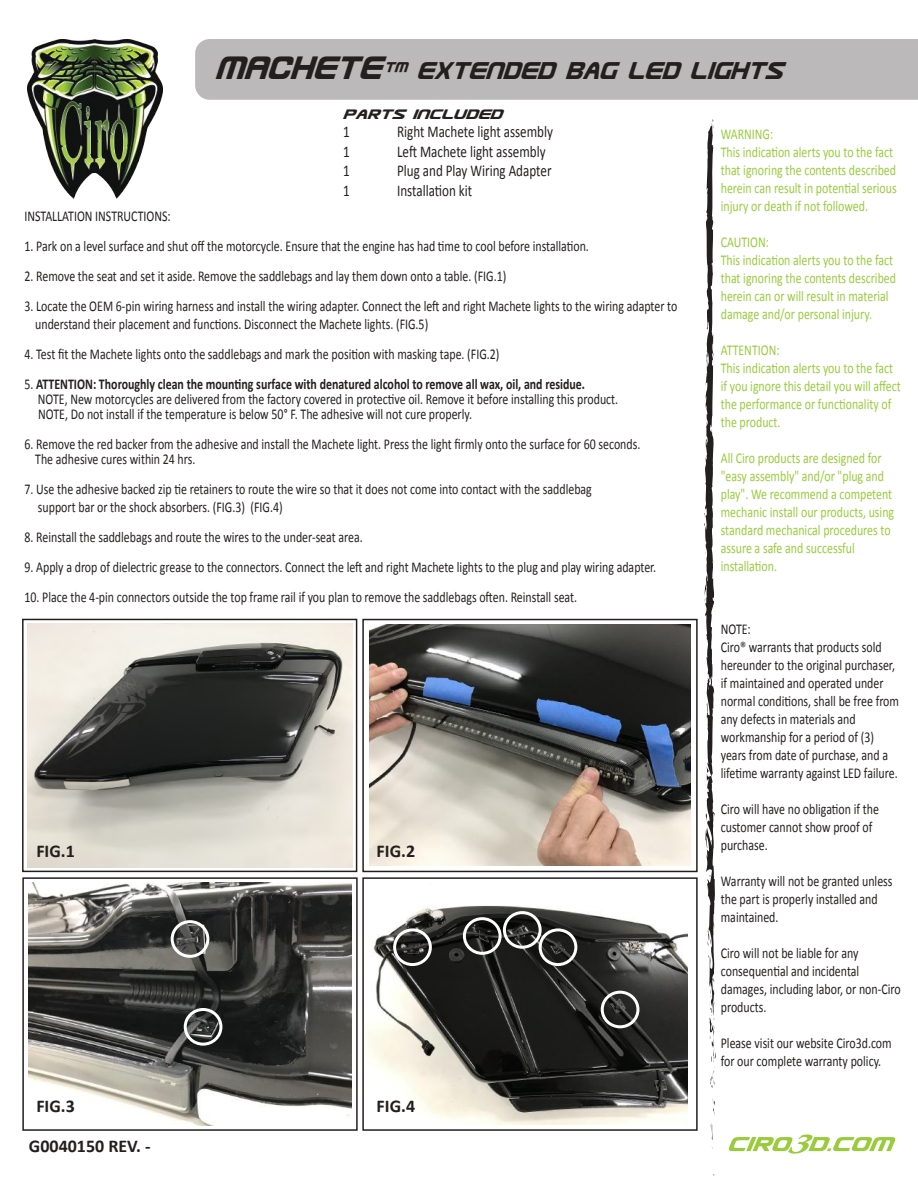
<style>
.page{position:relative;width:918px;height:1188px;background:#fff}
.page>*{position:absolute;margin:0;border:0;box-sizing:border-box;transform-origin:0 0}
.t1{font:italic 29.25px "Usuzi";color:#241f1f;scale:.79 1}
.t2{font:700 18px "Calibri";color:#241f1f}
.t3{font:16.5px "Calibri";color:#241f1f;scale:.79 1}
.t4{font:italic 16.5px "Usuzi";color:#241f1f}
.t5{font:15px/18px "Calibri";color:#241f1f;scale:.79 1}
.t6{font:15px/18px "Calibri";color:#99cb3e;scale:.79 1}
.s1{font-size:39px}
.s2{font-weight:700}
</style>
<div class="page">
<div style="left:195px;top:39px;width:723px;height:61px;background:#bbb9b9"></div>
<img style="left:27px;top:39px;width:135px;height:160px">
<svg style="left:711px;top:1123px;width:2px;height:26px"></svg>
<svg style="left:712px;top:1098px;width:3px;height:17px"></svg>
<svg style="left:704px;top:119px;width:12px;height:969px"></svg>
<svg style="left:729px;top:1134px;width:166px;height:20px"></svg>
<img style="left:27px;top:623px;width:326px;height:245px">
<div style="left:22px;top:619px;width:335px;height:253px;border:2px solid #241f1f"></div>
<img style="left:369px;top:625px;width:322px;height:241px">
<div style="left:362px;top:619px;width:336px;height:253px;border:2px solid #241f1f"></div>
<img style="left:29px;top:883px;width:323px;height:242px">
<div style="left:22px;top:877px;width:336px;height:254px;border:2px solid #241f1f"></div>
<img style="left:366px;top:905px;width:321px;height:219px">
<div style="left:362px;top:877px;width:336px;height:254px;border:2px solid #241f1f"></div>
<div style="left:601px;top:991px;width:38px;height:37px;border:3px solid #fff;border-radius:50%"></div>
<div style="left:539px;top:928px;width:38px;height:38px;border:3px solid #fff;border-radius:50%"></div>
<div style="left:503px;top:911px;width:39px;height:38px;border:3px solid #fff;border-radius:50%"></div>
<div style="left:463px;top:917px;width:39px;height:38px;border:3px solid #fff;border-radius:50%"></div>
<div style="left:393px;top:928px;width:39px;height:38px;border:3px solid #fff;border-radius:50%"></div>
<div style="left:184px;top:1008px;width:38px;height:38px;border:3px solid #fff;border-radius:50%"></div>
<div style="left:171px;top:920px;width:38px;height:38px;border:3px solid #fff;border-radius:50%"></div>
<h1 class="t1" style="left:216px;top:55px;width:719px"><span class="s1">MACHETE</span>™ extended bag led lights</h1>
<p class="t4" style="left:343px;top:105px;width:161px">parts included</p>
<p class="t3" style="left:343px;top:121px;width:10px">1</p>
<p class="t3" style="left:397px;top:121px;width:199px">Right Machete light assembly</p>
<p class="t3" style="left:343px;top:141px;width:10px">1</p>
<p class="t3" style="left:397px;top:141px;width:189px">Left Machete light assembly</p>
<p class="t3" style="left:343px;top:161px;width:10px">1</p>
<p class="t3" style="left:397px;top:161px;width:197px">Plug and Play Wiring Adapter</p>
<p class="t3" style="left:343px;top:180px;width:10px">1</p>
<p class="t3" style="left:397px;top:180px;width:97px">Installation kit</p>
<p class="t5" style="left:25px;top:207px;width:187px">INSTALLATION INSTRUCTIONS:</p>
<p class="t5" style="left:25px;top:237px;width:716px">1. Park on a level surface and shut off the motorcycle. Ensure that the engine has had time to cool before installation.</p>
<p class="t5" style="left:25px;top:267px;width:612px">2. Remove the seat and set it aside. Remove the saddlebags and lay them down onto a table. (FIG.1)</p>
<p class="t5" style="left:35px;top:297px;width:814px;text-indent:-11px">3. Locate the OEM 6-pin wiring harness and install the wiring adapter. Connect the left and right Machete lights to the wiring adapter to understand their placement and functions. Disconnect the Machete lights. (FIG.5)</p>
<p class="t5" style="left:25px;top:345px;width:603px">4. Test fit the Machete lights onto the saddlebags and mark the position with masking tape. (FIG.2)</p>
<p class="t5" style="left:38px;top:376px;width:736px;line-height:15px;text-indent:-13px">5. <span class="s2">ATTENTION: Thoroughly clean the mounting surface with denatured alcohol to remove all wax, oil, and residue.<br></span>NOTE, New motorcycles are delivered from the factory covered in protective oil. Remove it before installing this product.<br>NOTE, Do not install if the temperature is below 50° F. The adhesive will not cure properly.</p>
<p class="t5" style="left:35px;top:436px;width:768px;line-height:15px;text-indent:-11px">6. Remove the red backer from the adhesive and install the Machete light. Press the light firmly onto the surface for 60 seconds.<br>The adhesive cures within 24 hrs.</p>
<p class="t5" style="left:38px;top:480px;width:703px;text-indent:-13px">7. Use the adhesive backed zip tie retainers to route the wire so that it does not come into contact with the saddlebag support bar or the shock absorbers. (FIG.3) (FIG.4)</p>
<p class="t5" style="left:24px;top:528px;width:430px">8. Reinstall the saddlebags and route the wires to the under-seat area.</p>
<p class="t5" style="left:24px;top:558px;width:801px">9. Apply a drop of dielectric grease to the connectors. Connect the left and right Machete lights to the plug and play wiring adapter.</p>
<p class="t5" style="left:24px;top:588px;width:701px">10. Place the 4-pin connectors outside the top frame rail if you plan to remove the saddlebags often. Reinstall seat.</p>
<p class="t2" style="left:36px;top:840px;width:40px">FIG.1</p>
<p class="t2" style="left:377px;top:840px;width:40px">FIG.2</p>
<p class="t2" style="left:36px;top:1094px;width:40px">FIG.3</p>
<p class="t2" style="left:377px;top:1094px;width:40px">FIG.4</p>
<p class="t2" style="left:29px;top:1134px;width:123px">G0040150 REV. -</p>
<p class="t6" style="left:721px;top:125px;width:224px">WARNING:<br>This indication alerts you to the fact that ignoring the contents described herein can result in potential serious injury or death if not followed.</p>
<p class="t6" style="left:721px;top:233px;width:223px">CAUTION:<br>This indication alerts you to the fact that ignoring the contents described herein can or will result in material damage and/or personal injury.</p>
<p class="t6" style="left:721px;top:341px;width:229px">ATTENTION:<br>This indication alerts you to the fact if you ignore this detail you will affect the performance or functionality of the product.</p>
<p class="t6" style="left:721px;top:449px;width:221px">All Ciro products are designed for "easy assembly" and/or "plug and play". We recommend a competent mechanic install our products, using standard mechanical procedures to assure a safe and successful installation.</p>
<p class="t5" style="left:721px;top:620px;width:227px">NOTE:<br>Ciro® warrants that products sold hereunder to the original purchaser, if maintained and operated under normal conditions, shall be free from any defects in materials and workmanship for a period of (3) years from date of purchase, and a lifetime warranty against LED failure.</p>
<p class="t5" style="left:721px;top:800px;width:202px">Ciro will have no obligation if the customer cannot show proof of purchase.</p>
<p class="t5" style="left:721px;top:872px;width:219px">Warranty will not be granted unless the part is properly installed and maintained.</p>
<p class="t5" style="left:721px;top:944px;width:229px">Ciro will not be liable for any consequential and incidental damages, including labor, or non-Ciro products.</p>
<p class="t5" style="left:721px;top:1034px;width:218px">Please visit our website Ciro3d.com for our complete warranty policy.</p>
</div>
